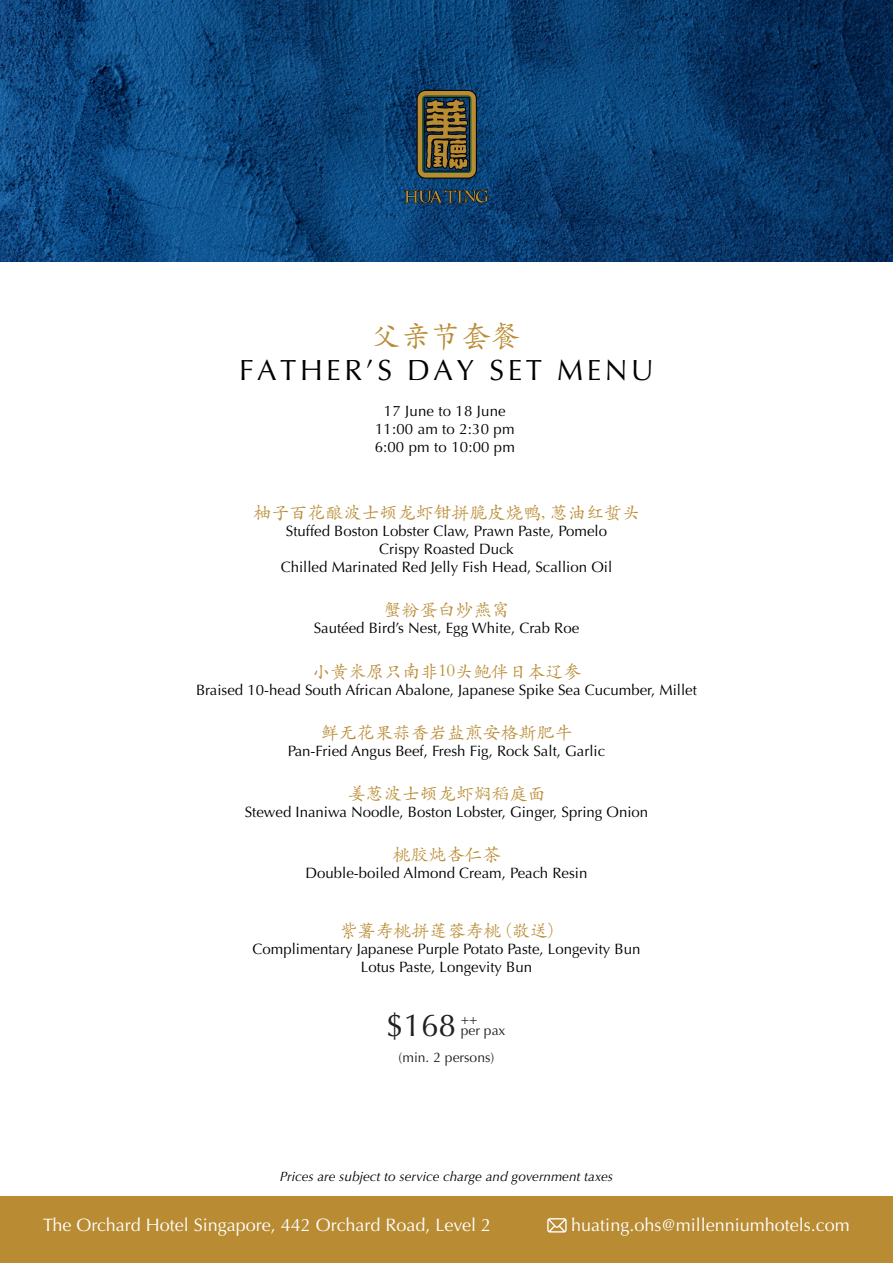
<style>
.page{position:relative;width:893px;height:1263px;background:#fff}
.page>*{position:absolute;margin:0;border:0;box-sizing:border-box;transform-origin:0 0}
.t1{font:31.65px "Optima";color:#231f20}
.t2{font:30px "ST Kaiti";color:#b98b32}
.t3{font:29.25px "Optima";letter-spacing:.12em;color:#000}
.t4{font:18px "ST Kaiti";color:#b98b32}
.t5{font:18px "Optima";color:#fff}
.t6{font:15px/18px "Optima";color:#000;text-align:center}
.t7{font:13.95px "Optima";color:#231f20}
.t8{font:italic 13.5px "Optima";color:#000}
</style>
<div class="page">
<div style="left:0;top:1197px;width:893px;height:66px;background:#b98b32"></div>
<svg style="left:547px;top:1218px;width:20px;height:14px"></svg>
<img style="left:0;top:0;width:893px;height:262px">
<svg style="left:404px;top:189px;width:85px;height:14px"></svg>
<svg style="left:417px;top:90px;width:60px;height:89px;background:#67592e"></svg>
<h2 class="t2" style="left:370px;top:317px;width:151px">父亲节套餐</h2>
<h3 class="t3" style="left:239px;top:353px;width:416px">FATHER’S DAY SET MENU</h3>
<p class="t6" style="left:375px;top:402px;width:142px">17 June to 18 June<br>11:00 am to 2:30 pm<br>6:00 pm to 10:00 pm</p>
<p class="t4" style="left:253px;top:501px;width:388px">柚子百花酿波士顿龙虾钳拼脆皮烧鸭, 葱油红蜇头</p>
<p class="t6" style="left:281px;top:522px;width:333px">Stuffed Boston Lobster Claw, Prawn Paste, Pomelo<br>Crispy Roasted Duck<br>Chilled Marinated Red Jelly Fish Head, Scallion Oil</p>
<p class="t4" style="left:383px;top:599px;width:127px">蟹粉蛋白炒燕窝</p>
<p class="t6" style="left:314px;top:619px;width:267px">Sautéed Bird’s Nest, Egg White, Crab Roe</p>
<p class="t4" style="left:312px;top:660px;width:270px">小黄米原只南非10头鲍伴日本辽参</p>
<p class="t6" style="left:196px;top:681px;width:502px">Braised 10-head South African Abalone, Japanese Spike Sea Cucumber, Millet</p>
<p class="t4" style="left:320px;top:721px;width:253px">鲜无花果蒜香岩盐煎安格斯肥牛</p>
<p class="t6" style="left:288px;top:742px;width:319px">Pan-Fried Angus Beef, Fresh Fig, Rock Salt, Garlic</p>
<p class="t4" style="left:347px;top:782px;width:199px">姜葱波士顿龙虾焖稻庭面</p>
<p class="t6" style="left:245px;top:803px;width:405px">Stewed Inaniwa Noodle, Boston Lobster, Ginger, Spring Onion</p>
<p class="t4" style="left:392px;top:843px;width:109px">桃胶炖杏仁茶</p>
<p class="t6" style="left:305px;top:864px;width:283px">Double-boiled Almond Cream, Peach Resin</p>
<p class="t4" style="left:339px;top:919px;width:216px">紫薯寿桃拼莲蓉寿桃 (敬送)</p>
<p class="t6" style="left:253px;top:940px;width:389px">Complimentary Japanese Purple Potato Paste, Longevity Bun<br>Lotus Paste, Longevity Bun</p>
<h1 class="t1" style="left:386px;top:1007px;width:72px">$168</h1>
<p class="t7" style="left:461px;top:1011px;width:18px">++</p>
<p class="t7" style="left:461px;top:1022px;width:46px">per pax</p>
<p class="t7" style="left:399px;top:1049px;width:97px">(min. 2 persons)</p>
<p class="t8" style="left:280px;top:1169px;width:335px">Prices are subject to service charge and government taxes</p>
<p class="t5" style="left:43px;top:1215px;width:450px">The Orchard Hotel Singapore, 442 Orchard Road, Level 2</p>
<p class="t5" style="left:571px;top:1215px;width:280px">huating.ohs@millenniumhotels.com</p>
</div>
